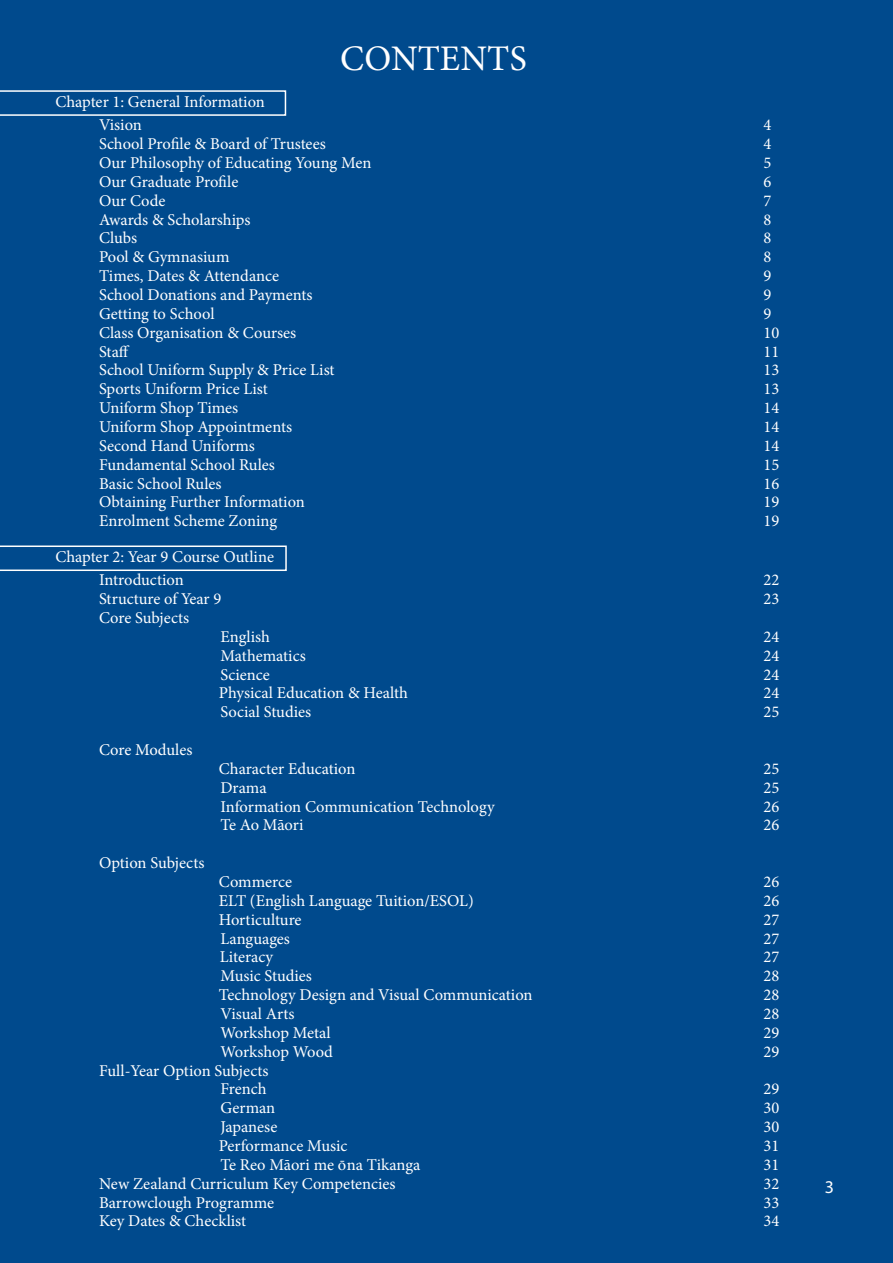
<style>
.page{position:relative;width:893px;height:1263px;background:#004a8d}
.page>*{position:absolute;margin:0;border:0;box-sizing:border-box;transform-origin:0 0}
.Content_Page{font:36px "Minion Pro";color:#fff}
.Page_Numbering_1{font:18px "Myriad Pro";color:#fff}
.Content_Page-2{font:16.5px "Minion Pro";color:#fff}
</style>
<div class="page">
<svg style="left:0;top:90px;width:286px;height:26px;background:#1e5f9a"></svg>
<svg style="left:0;top:545px;width:287px;height:26px;background:#1e5f9a"></svg>
<p class="Content_Page" style="left:340px;top:34px;width:188px">CONTENTS</p>
<p class="Content_Page-2" style="left:56px;top:91px;width:211px">Chapter 1: General Information</p>
<p class="Content_Page-2" style="left:99px;top:114px;width:44px">Vision</p>
<p class="Content_Page-2" style="left:764px;top:114px;width:9px">4</p>
<p class="Content_Page-2" style="left:99px;top:133px;width:228px">School Profile &amp; Board of Trustees</p>
<p class="Content_Page-2" style="left:764px;top:133px;width:9px">4</p>
<p class="Content_Page-2" style="left:99px;top:152px;width:274px">Our Philosophy of Educating Young Men</p>
<p class="Content_Page-2" style="left:764px;top:152px;width:9px">5</p>
<p class="Content_Page-2" style="left:99px;top:171px;width:141px">Our Graduate Profile</p>
<p class="Content_Page-2" style="left:764px;top:171px;width:9px">6</p>
<p class="Content_Page-2" style="left:99px;top:189px;width:68px">Our Code</p>
<p class="Content_Page-2" style="left:764px;top:189px;width:9px">7</p>
<p class="Content_Page-2" style="left:99px;top:208px;width:153px">Awards &amp; Scholarships</p>
<p class="Content_Page-2" style="left:764px;top:208px;width:9px">8</p>
<p class="Content_Page-2" style="left:99px;top:227px;width:40px">Clubs</p>
<p class="Content_Page-2" style="left:764px;top:227px;width:9px">8</p>
<p class="Content_Page-2" style="left:99px;top:246px;width:132px">Pool &amp; Gymnasium</p>
<p class="Content_Page-2" style="left:764px;top:246px;width:9px">8</p>
<p class="Content_Page-2" style="left:99px;top:265px;width:182px">Times, Dates &amp; Attendance</p>
<p class="Content_Page-2" style="left:764px;top:265px;width:9px">9</p>
<p class="Content_Page-2" style="left:99px;top:284px;width:215px">School Donations and Payments</p>
<p class="Content_Page-2" style="left:764px;top:284px;width:9px">9</p>
<p class="Content_Page-2" style="left:99px;top:303px;width:117px">Getting to School</p>
<p class="Content_Page-2" style="left:764px;top:303px;width:9px">9</p>
<p class="Content_Page-2" style="left:99px;top:321px;width:199px">Class Organisation &amp; Courses</p>
<p class="Content_Page-2" style="left:764px;top:321px;width:17px">10</p>
<p class="Content_Page-2" style="left:99px;top:340px;width:32px">Staff</p>
<p class="Content_Page-2" style="left:764px;top:340px;width:17px">11</p>
<p class="Content_Page-2" style="left:99px;top:359px;width:237px">School Uniform Supply &amp; Price List</p>
<p class="Content_Page-2" style="left:764px;top:359px;width:17px">13</p>
<p class="Content_Page-2" style="left:99px;top:378px;width:170px">Sports Uniform Price List</p>
<p class="Content_Page-2" style="left:764px;top:378px;width:17px">13</p>
<p class="Content_Page-2" style="left:99px;top:397px;width:141px">Uniform Shop Times</p>
<p class="Content_Page-2" style="left:764px;top:397px;width:17px">14</p>
<p class="Content_Page-2" style="left:99px;top:416px;width:195px">Uniform Shop Appointments</p>
<p class="Content_Page-2" style="left:764px;top:416px;width:17px">14</p>
<p class="Content_Page-2" style="left:99px;top:435px;width:158px">Second Hand Uniforms</p>
<p class="Content_Page-2" style="left:764px;top:435px;width:17px">14</p>
<p class="Content_Page-2" style="left:99px;top:453px;width:177px">Fundamental School Rules</p>
<p class="Content_Page-2" style="left:764px;top:453px;width:17px">15</p>
<p class="Content_Page-2" style="left:99px;top:472px;width:124px">Basic School Rules</p>
<p class="Content_Page-2" style="left:764px;top:472px;width:17px">16</p>
<p class="Content_Page-2" style="left:99px;top:491px;width:207px">Obtaining Further Information</p>
<p class="Content_Page-2" style="left:764px;top:491px;width:17px">19</p>
<p class="Content_Page-2" style="left:99px;top:510px;width:180px">Enrolment Scheme Zoning</p>
<p class="Content_Page-2" style="left:763px;top:510px;width:17px">19</p>
<p class="Content_Page-2" style="left:56px;top:546px;width:220px">Chapter 2: Year 9 Course Outline</p>
<p class="Content_Page-2" style="left:99px;top:569px;width:86px">Introduction</p>
<p class="Content_Page-2" style="left:764px;top:569px;width:17px">22</p>
<p class="Content_Page-2" style="left:99px;top:588px;width:124px">Structure of Year 9</p>
<p class="Content_Page-2" style="left:764px;top:588px;width:17px">23</p>
<p class="Content_Page-2" style="left:99px;top:607px;width:92px">Core Subjects</p>
<p class="Content_Page-2" style="left:221px;top:625px;width:51px">English</p>
<p class="Content_Page-2" style="left:764px;top:625px;width:17px">24</p>
<p class="Content_Page-2" style="left:221px;top:644px;width:87px">Mathematics</p>
<p class="Content_Page-2" style="left:764px;top:644px;width:17px">24</p>
<p class="Content_Page-2" style="left:221px;top:663px;width:51px">Science</p>
<p class="Content_Page-2" style="left:764px;top:663px;width:17px">24</p>
<p class="Content_Page-2" style="left:219px;top:682px;width:191px">Physical Education &amp; Health</p>
<p class="Content_Page-2" style="left:764px;top:682px;width:17px">24</p>
<p class="Content_Page-2" style="left:221px;top:701px;width:92px">Social Studies</p>
<p class="Content_Page-2" style="left:764px;top:701px;width:17px">25</p>
<p class="Content_Page-2" style="left:99px;top:739px;width:95px">Core Modules</p>
<p class="Content_Page-2" style="left:219px;top:757px;width:138px">Character Education</p>
<p class="Content_Page-2" style="left:764px;top:757px;width:17px">25</p>
<p class="Content_Page-2" style="left:221px;top:776px;width:48px">Drama</p>
<p class="Content_Page-2" style="left:764px;top:776px;width:17px">25</p>
<p class="Content_Page-2" style="left:221px;top:795px;width:276px">Information Communication Technology</p>
<p class="Content_Page-2" style="left:764px;top:795px;width:17px">26</p>
<p class="Content_Page-2" style="left:221px;top:814px;width:84px">Te Ao Māori</p>
<p class="Content_Page-2" style="left:764px;top:814px;width:17px">26</p>
<p class="Content_Page-2" style="left:99px;top:852px;width:107px">Option Subjects</p>
<p class="Content_Page-2" style="left:219px;top:871px;width:75px">Commerce</p>
<p class="Content_Page-2" style="left:764px;top:871px;width:17px">26</p>
<p class="Content_Page-2" style="left:219px;top:889px;width:256px">ELT (English Language Tuition/ESOL)</p>
<p class="Content_Page-2" style="left:764px;top:889px;width:17px">26</p>
<p class="Content_Page-2" style="left:219px;top:908px;width:84px">Horticulture</p>
<p class="Content_Page-2" style="left:764px;top:908px;width:17px">27</p>
<p class="Content_Page-2" style="left:221px;top:927px;width:71px">Languages</p>
<p class="Content_Page-2" style="left:764px;top:927px;width:17px">27</p>
<p class="Content_Page-2" style="left:220px;top:946px;width:55px">Literacy</p>
<p class="Content_Page-2" style="left:763px;top:946px;width:17px">27</p>
<p class="Content_Page-2" style="left:221px;top:965px;width:93px">Music Studies</p>
<p class="Content_Page-2" style="left:764px;top:965px;width:17px">28</p>
<p class="Content_Page-2" style="left:219px;top:984px;width:315px">Technology Design and Visual Communication</p>
<p class="Content_Page-2" style="left:764px;top:984px;width:17px">28</p>
<p class="Content_Page-2" style="left:221px;top:1003px;width:75px">Visual Arts</p>
<p class="Content_Page-2" style="left:764px;top:1003px;width:17px">28</p>
<p class="Content_Page-2" style="left:221px;top:1021px;width:112px">Workshop Metal</p>
<p class="Content_Page-2" style="left:764px;top:1021px;width:17px">29</p>
<p class="Content_Page-2" style="left:221px;top:1040px;width:114px">Workshop Wood</p>
<p class="Content_Page-2" style="left:764px;top:1040px;width:17px">29</p>
<p class="Content_Page-2" style="left:99px;top:1059px;width:171px">Full-Year Option Subjects</p>
<p class="Content_Page-2" style="left:221px;top:1078px;width:48px">French</p>
<p class="Content_Page-2" style="left:764px;top:1078px;width:17px">29</p>
<p class="Content_Page-2" style="left:221px;top:1097px;width:56px">German</p>
<p class="Content_Page-2" style="left:764px;top:1097px;width:17px">30</p>
<p class="Content_Page-2" style="left:221px;top:1116px;width:58px">Japanese</p>
<p class="Content_Page-2" style="left:764px;top:1116px;width:17px">30</p>
<p class="Content_Page-2" style="left:219px;top:1135px;width:130px">Performance Music</p>
<p class="Content_Page-2" style="left:764px;top:1135px;width:17px">31</p>
<p class="Content_Page-2" style="left:221px;top:1153px;width:201px">Te Reo Māori me o-na Tikanga</p>
<p class="Content_Page-2" style="left:763px;top:1153px;width:17px">31</p>
<p class="Content_Page-2" style="left:99px;top:1172px;width:298px">New Zealand Curriculum Key Competencies</p>
<p class="Content_Page-2" style="left:764px;top:1172px;width:17px">32</p>
<p class="Content_Page-2" style="left:99px;top:1191px;width:177px">Barrowclough Programme</p>
<p class="Content_Page-2" style="left:764px;top:1191px;width:17px">33</p>
<p class="Content_Page-2" style="left:99px;top:1210px;width:149px">Key Dates &amp; Checklist</p>
<p class="Content_Page-2" style="left:764px;top:1210px;width:17px">34</p>
<p class="Page_Numbering_1" style="left:825px;top:1176px;width:11px">3</p>
</div>
